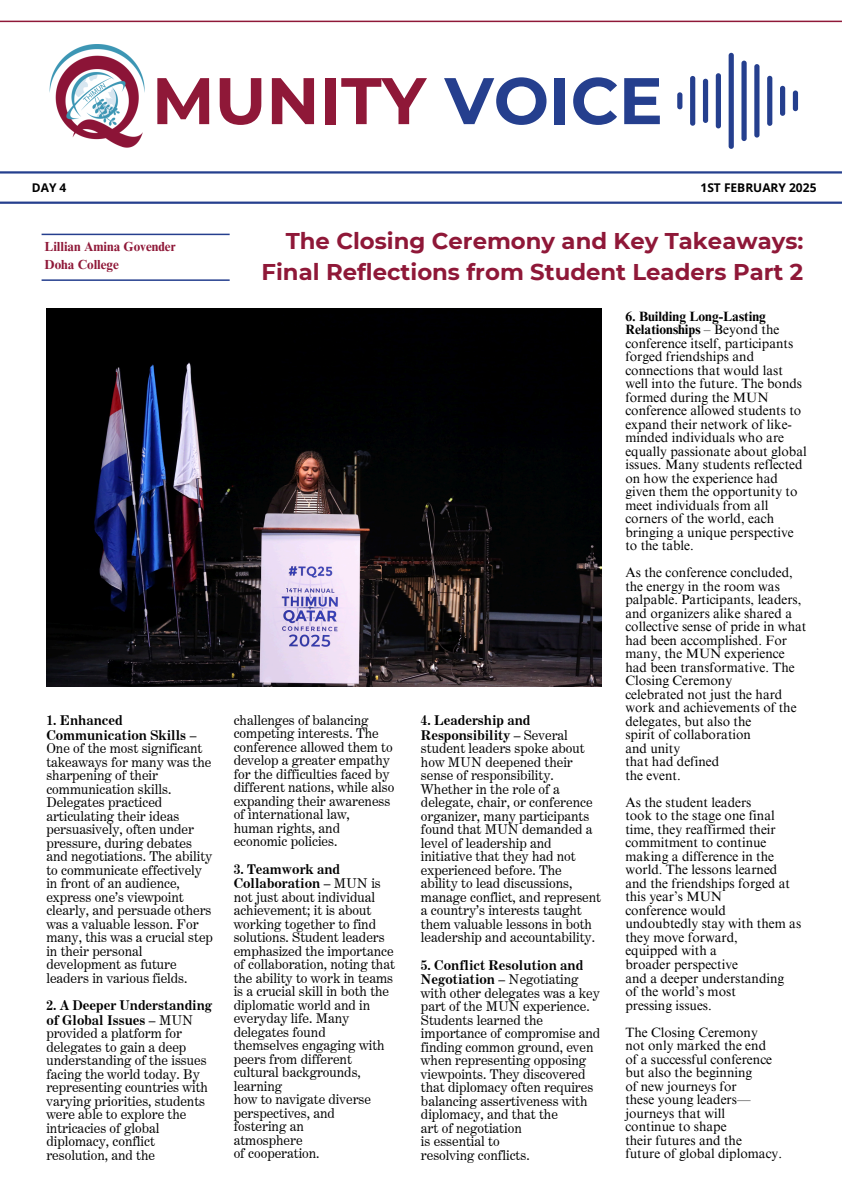
<style>
.page{position:relative;width:842px;height:1191px;background:#fff}
.page>*{position:absolute;margin:0;border:0;box-sizing:border-box;transform-origin:0 0}
.t1{font:700 65.7px "Montserrat";color:#8f1838}
.t2{font:700 22.8px/31.5px "Montserrat";color:#8f1838;text-align:right}
.t3{font:13.5px/13.5px "Century Expanded BT";color:#000}
.t4{font:13.5px/13.5px "Times NRMT Pro";color:#000}
.t5{font:700 13.1px/18px "Times NRMT Pro";color:#8f1838}
.t6{font:700 12px "Open Sans";color:#000}
.s1{color:#253f8e}
.s2{font-weight:700}
</style>
<div class="page">
<hr style="left:0;top:21px;width:842px;height:1px;background:#8f1838">
<hr style="left:0;top:171px;width:842px;height:2px;background:#253f8e">
<img style="left:49px;top:44px;width:96px;height:104px">
<hr style="left:0;top:201px;width:842px;height:3px;background:#253f8e">
<div style="left:677px;top:92px;width:5px;height:17px;background:#253f8e;border-radius:3px"></div>
<div style="left:690px;top:76px;width:5px;height:50px;background:#253f8e;border-radius:3px"></div>
<div style="left:703px;top:79px;width:5px;height:44px;background:#253f8e;border-radius:3px"></div>
<div style="left:716px;top:73px;width:5px;height:55px;background:#253f8e;border-radius:3px"></div>
<div style="left:729px;top:53px;width:5px;height:96px;background:#253f8e;border-radius:3px"></div>
<div style="left:741px;top:61px;width:6px;height:80px;background:#253f8e;border-radius:3px"></div>
<div style="left:754px;top:64px;width:5px;height:73px;background:#253f8e;border-radius:3px"></div>
<div style="left:767px;top:76px;width:5px;height:50px;background:#253f8e;border-radius:3px"></div>
<div style="left:780px;top:86px;width:5px;height:30px;background:#253f8e;border-radius:3px"></div>
<div style="left:793px;top:90px;width:5px;height:21px;background:#253f8e;border-radius:3px"></div>
<hr style="left:42px;top:233px;width:188px;height:2px;background:#253f8e">
<hr style="left:42px;top:279px;width:188px;height:2px;background:#253f8e">
<img style="left:46px;top:308px;width:555px;height:378px">
<h1 class="t1" style="left:152px;top:60px;width:512px">MUNITY <span class="s1">VOICE</span></h1>
<p class="t6" style="left:32px;top:179px;width:36px">DAY 4</p>
<p class="t6" style="left:700px;top:179px;width:118px">1ST FEBRUARY 2025</p>
<p class="t5" style="left:45px;top:239px;width:133px">Lillian Amina Govender<br>Doha College</p>
<p class="t3" style="left:46px;top:713px;width:168px"><span class="s2">1. Enhanced<br>Communication Skills</span> –<br>One of the most significant takeaways for many was the sharpening of their communication skills.<br>Delegates practiced articulating their ideas persuasively, often under pressure, during debates and negotiations. The ability to communicate effectively in front of an audience, express one’s viewpoint clearly, and persuade others was a valuable lesson. For many, this was a crucial step in their personal development as future leaders in various fields.</p>
<p class="t3" style="left:46px;top:998px;width:167px"><span class="s2">2. A Deeper Understanding of Global Issues</span> – MUN provided a platform for delegates to gain a deep understanding of the issues facing the world today. By representing countries with varying priorities, students were able to explore the intricacies of global diplomacy, conflict resolution, and the</p>
<h2 class="t2" style="left:262px;top:225px;width:543px">The Closing Ceremony and Key Takeaways:<br>Final Reflections from Student Leaders Part 2</h2>
<p class="t3" style="left:234px;top:712px;width:162px">challenges of balancing competing interests. The conference allowed them to develop a greater empathy for the difficulties faced by different nations, while also expanding their awareness of international law,<br>human rights, and</p>
<h3 class="t3" style="left:234px;top:834px;width:105px">economic policies.</h3>
<h3 class="t3" style="left:234px;top:862px;width:163px"><span class="s2">3. Teamwork and<br>Collaboration</span> – MUN is not just about individual achievement; it is about working together to find solutions. Student leaders emphasized the importance of collaboration, noting that the ability to work in teams</h3>
<p class="t3" style="left:234px;top:984px;width:157px">is a crucial skill in both the diplomatic world and in everyday life. Many delegates found themselves engaging with peers from different cultural backgrounds, learning<br>how to navigate diverse perspectives, and fostering an<br>atmosphere<br>of cooperation.</p>
<p class="t3" style="left:421px;top:713px;width:182px"><span class="s2">4. Leadership and<br>Responsibility</span> – Several student leaders spoke about how MUN deepened their sense of responsibility.<br>Whether in the role of a delegate, chair, or conference organizer, many participants found that MUN demanded a level of leadership and initiative that they had not experienced before. The ability to lead discussions, manage conflict, and represent a country’s interests taught them valuable lessons in both leadership and accountability.</p>
<p class="t3" style="left:421px;top:958px;width:181px"><span class="s2">5. Conflict Resolution and<br>Negotiation</span> – Negotiating with other delegates was a key part of the MUN experience.<br>Students learned the importance of compromise and finding common ground, even when representing opposing viewpoints. They discovered that diplomacy often requires balancing assertiveness with diplomacy, and that the<br>art of negotiation<br>is essential to<br>resolving conflicts.</p>
<p class="t4" style="left:625px;top:311px;width:183px"><span class="s2">6. Building Long-Lasting<br>Relationships</span> – Beyond the conference itself, participants forged friendships and connections that would last well into the future. The bonds formed during the MUN conference allowed students to expand their network of like&shy;minded individuals who are equally passionate about global issues. Many students reflected on how the experience had given them the opportunity to meet individuals from all corners of the world, each bringing a unique perspective to the table.</p>
<h4 class="t4" style="left:625px;top:567px;width:183px">As the conference concluded, the energy in the room was palpable. Participants, leaders, and organizers alike shared a collective sense of pride in what had been accomplished. For many, the MUN experience had been transformative. The<br>Closing Ceremony<br>celebrated not just the hard work and achievements of the delegates, but also the<br>spirit of collaboration<br>and unity<br>that had defined</h4>
<h4 class="t4" style="left:625px;top:763px;width:128px;line-height:27px">the event.<br>As the student leaders</h4>
<h4 class="t4" style="left:625px;top:810px;width:177px">took to the stage one final time, they reaffirmed their commitment to continue making a difference in the world. The lessons learned and the friendships forged at this year’s MUN<br>conference would undoubtedly stay with them as they move forward,<br>equipped with a</h4>
<h4 class="t4" style="left:625px;top:959px;width:161px">broader perspective<br>and a deeper understanding of the world’s most pressing issues.</h4>
<h4 class="t4" style="left:625px;top:1026px;width:158px">The Closing Ceremony<br>not only marked the end<br>of a successful conference but also the beginning<br>of new journeys for<br>these young leaders— journeys that will<br>continue to shape<br>their futures and the<br>future of global diplomacy.</h4>
</div>
